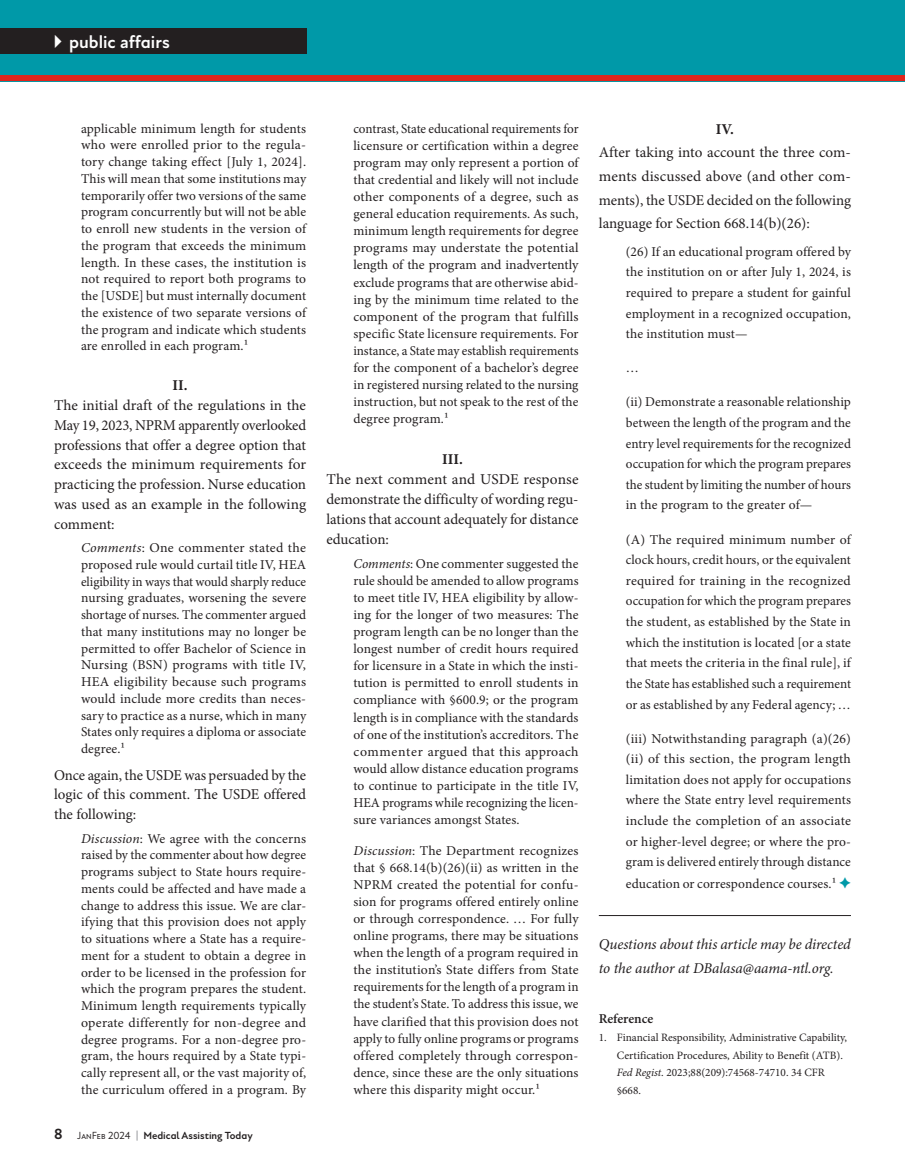
<style>
.page{position:relative;width:905px;height:1175px;background:#fff}
.page>*{position:absolute;margin:0;border:0;box-sizing:border-box;transform-origin:0 0}
.CE_page_header{font:700 18px "New Atten";color:#fff}
.body_no_indent{font:15px/19.8px "Minion Pro";color:#231f20;text-align:justify}
.body_no_indent-2{font:italic 15px/23.5px "Minion Pro";letter-spacing:-.01em;color:#231f20}
.body_no_indent-3{font:700 15px "Minion Pro";color:#231f20}
.block_inset{font:13.5px/17.1px "Minion Pro";letter-spacing:.005em;color:#231f20;text-align:justify}
.References_header{font:600 13.5px "Minion Pro";letter-spacing:-.005em;color:#231f20}
.references{font:11.25px/17.5px "Minion Pro";color:#231f20}
.t1{font:700 10.5px "New Atten";color:#231f20}
.s1{font-style:italic}
.s2{font-size:15px}
.s3{font-weight:400}
.s4{font-weight:500;font-size:7.35px}
.s5{color:#939598}
.s6{color:#0099a8}
</style>
<div class="page">
<div style="left:0;top:0;width:904px;height:81px;background:#0099a8"></div>
<div style="left:0;top:28px;width:306px;height:26px;background:#231f20"></div>
<hr style="left:598px;top:915px;width:252px;height:1px;background:#231f20">
<div style="left:0;top:75px;width:904px;height:6px;background:#e1251b"></div>
<p class="CE_page_header" style="left:47px;top:31px;width:124px">✔public affairs</p>
<p class="block_inset" style="left:81px;top:120px;width:227px">applicable minimum length for students who were enrolled prior to the regula&shy;tory change taking effect [July 1, 2024].<br>This will mean that some institutions may temporarily offer two versions of the same program concurrently but will not be able to enroll new students in the version of the program that exceeds the minimum length. In these cases, the institution is not required to report both programs to the [USDE] but must internally document the existence of two separate versions of the program and indicate which students are enrolled in each program.1</p>
<p class="body_no_indent-3" style="left:172px;top:375px;width:17px">II.</p>
<p class="body_no_indent" style="left:54px;top:395px;width:254px">The initial draft of the regulations in the May 19, 2023, NPRM apparently overlooked professions that offer a degree option that exceeds the minimum requirements for practicing the profession. Nurse education was used as an example in the following comment:</p>
<p class="block_inset" style="left:81px;top:539px;width:227px"><span class="s1">Comments</span>: One commenter stated the proposed rule would curtail title IV, HEA eligibility in ways that would sharply reduce nursing graduates, worsening the severe shortage of nurses. The commenter argued that many institutions may no longer be permitted to offer Bachelor of Science in Nursing (BSN) programs with title IV, HEA eligibility because such programs would include more credits than neces&shy;sary to practice as a nurse, which in many States only requires a diploma or associate degree.1</p>
<p class="body_no_indent" style="left:54px;top:765px;width:254px">Once again, the USDE was persuaded by the logic of this comment. The USDE offered the following:</p>
<p class="block_inset" style="left:81px;top:830px;width:227px"><span class="s1">Discussion</span>: We agree with the concerns raised by the commenter about how degree programs subject to State hours require&shy;ments could be affected and have made a change to address this issue. We are clar&shy;ifying that this provision does not apply to situations where a State has a require&shy;ment for a student to obtain a degree in order to be licensed in the profession for which the program prepares the student.<br>Minimum length requirements typically operate differently for non-degree and degree programs. For a non-degree pro&shy;gram, the hours required by a State typi&shy;cally represent all, or the vast majority of, the curriculum offered in a program. By</p>
<p class="t1" style="left:54px;top:1129px;width:200px"><span class="s2">8</span> <span class="s3">J</span><span class="s4">AN</span><span class="s3">F</span><span class="s4">EB</span> <span class="s3">2024</span> <span class="s5">|</span> Medical Assisting Today</p>
<p class="block_inset" style="left:353px;top:120px;width:227px">contrast, State educational requirements for licensure or certification within a degree program may only represent a portion of that credential and likely will not include other components of a degree, such as general education requirements. As such, minimum length requirements for degree programs may understate the potential length of the program and inadvertently exclude programs that are otherwise abid&shy;ing by the minimum time related to the component of the program that fulfills specific State licensure requirements. For instance, a State may establish requirements for the component of a bachelor’s degree in registered nursing related to the nursing instruction, but not speak to the rest of the degree program.1</p>
<p class="body_no_indent-3" style="left:442px;top:448px;width:22px">III.</p>
<p class="body_no_indent" style="left:326px;top:469px;width:254px">The next comment and USDE response demonstrate the difficulty of wording regu&shy;lations that account adequately for distance education:</p>
<p class="block_inset" style="left:353px;top:555px;width:227px"><span class="s1">Comments</span>: One commenter suggested the rule should be amended to allow programs to meet title IV, HEA eligibility by allow&shy;ing for the longer of two measures: The program length can be no longer than the longest number of credit hours required for licensure in a State in which the insti&shy;tution is permitted to enroll students in compliance with §600.9; or the program length is in compliance with the standards of one of the institution’s accreditors. The commenter argued that this approach would allow distance education programs to continue to participate in the title IV, HEA programs while recognizing the licen&shy;sure variances amongst States.</p>
<p class="block_inset" style="left:353px;top:842px;width:227px"><span class="s1">Discussion</span>: The Department recognizes that § 668.14(b)(26)(ii) as written in the NPRM created the potential for confu&shy;sion for programs offered entirely online or through correspondence. … For fully online programs, there may be situations when the length of a program required in the institution’s State differs from State requirements for the length of a program in the student’s State. To address this issue, we have clarified that this provision does not apply to fully online programs or programs offered completely through correspon&shy;dence, since these are the only situations where this disparity might occur.1</p>
<p class="body_no_indent-3" style="left:715px;top:118px;width:20px">IV.</p>
<p class="body_no_indent" style="left:598px;top:141px;width:254px;line-height:23.5px">After taking into account the three com&shy;ments discussed above (and other com&shy;ments), the USDE decided on the following language for Section 668.14(b)(26):</p>
<p class="block_inset" style="left:626px;top:241px;width:227px;line-height:20.5px">(26) If an educational program offered by the institution on or after July 1, 2024, is required to prepare a student for gainful employment in a recognized occupation, the institution must—</p>
<p class="block_inset" style="left:626px;top:359px;width:15px">…</p>
<p class="block_inset" style="left:626px;top:392px;width:227px;line-height:20.5px">(ii) Demonstrate a reasonable relationship between the length of the program and the entry level requirements for the recognized occupation for which the program prepares the student by limiting the number of hours in the program to the greater of—</p>
<p class="block_inset" style="left:626px;top:529px;width:227px;line-height:20.5px">(A) The required minimum number of clock hours, credit hours, or the equivalent required for training in the recognized occupation for which the program prepares the student, as established by the State in which the institution is located [or a state that meets the criteria in the final rule], if the State has established such a requirement or as established by any Federal agency; …</p>
<p class="block_inset" style="left:626px;top:728px;width:227px;line-height:20.5px">(iii) Notwithstanding paragraph (a)(26) (ii) of this section, the program length limitation does not apply for occupations where the State entry level requirements include the completion of an associate or higher-level degree; or where the pro&shy;gram is delivered entirely through distance</p>
<p class="block_inset" style="left:626px;top:875px;width:227px">education or correspondence courses.1 <span class="s6">✦</span></p>
<p class="body_no_indent-2" style="left:598px;top:932px;width:253px">Questions about this article may be directed to the author at DBalasa@aama-ntl.org.</p>
<p class="References_header" style="left:598px;top:1009px;width:56px">Reference</p>
<p class="references" style="left:616px;top:1028px;width:232px;text-indent:-18px">1. Financial Responsibility, Administrative Capability, Certification Procedures, Ability to Benefit (ATB).<br><span class="s1">Fed Regist</span>. 2023;88(209):74568-74710. 34 CFR §668.</p>
</div>
